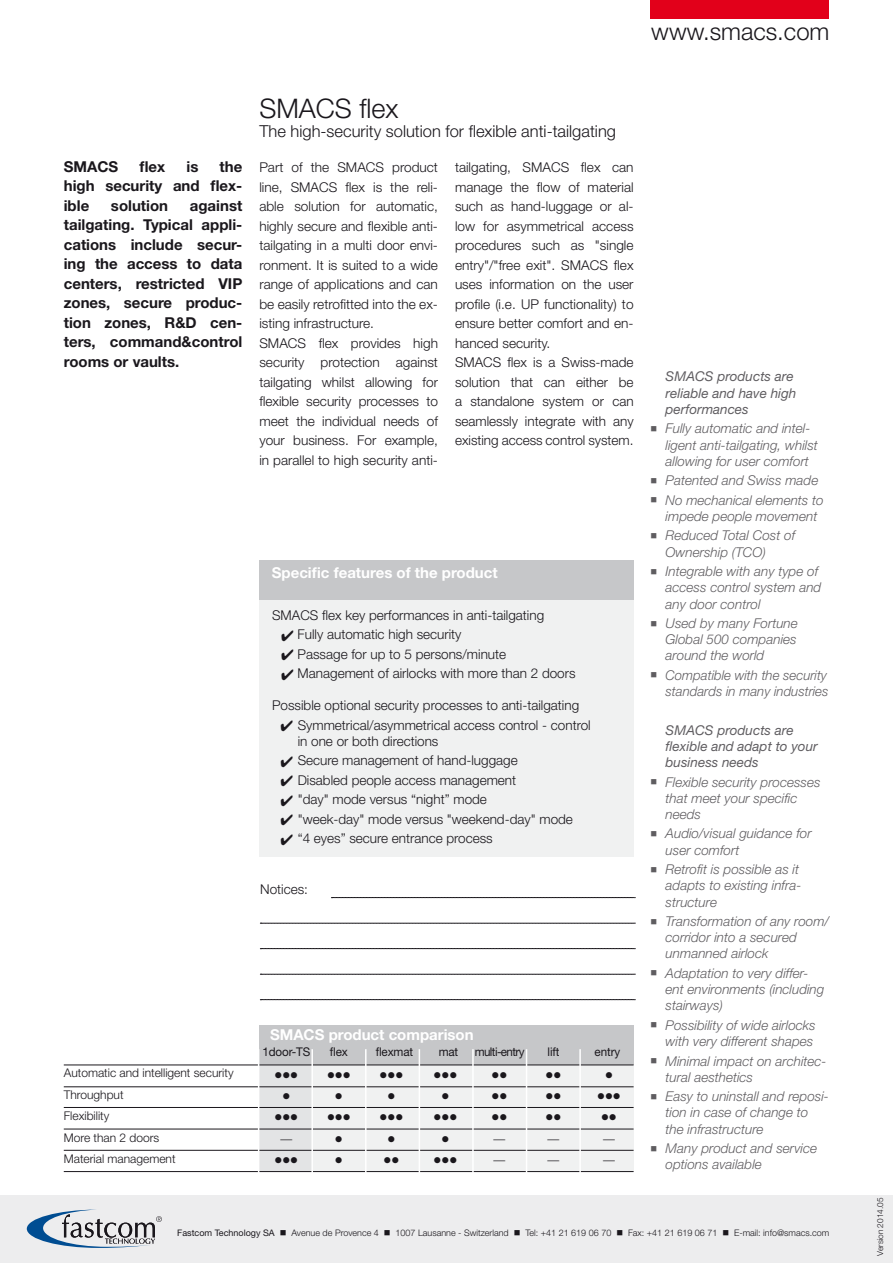
<style>
.page{position:relative;width:893px;height:1263px;background:#fff}
.page>*{position:absolute;margin:0;border:0;box-sizing:border-box;transform-origin:0 0}
.t1{font:300 27px "Helvetica Neue LT";color:#1a171c}
.t2{font:300 23.85px "Helvetica Neue LT";color:#1a171c}
.t3{font:300 16.5px "Helvetica Neue LT";color:#1a171c}
.t4{font:700 15px/19.5px "Helvetica Neue LT";color:#1a171c;text-align:justify}
.t5{font:700 15px "Helvetica Neue LT";color:#fff}
.t6{font:300 13.5px/19.5px "Helvetica Neue LT";color:#1a171c;text-align:justify}
.t7{font:italic 300 13.5px/16.2px "Helvetica Neue LT";color:#1a171c}
.t8{font:italic 13.5px/16.2px "Helvetica Neue LT";color:#1a171c}
.t9{font:300 12px "Helvetica Neue LT";color:#1a171c}
.t10{font:12px "Helvetica Neue LT";letter-spacing:-.01em;color:#1a171c}
.t11{font:12px "Helvetica Neue LT";letter-spacing:-.05em;color:#1a171c}
.t12{font:10.5px "Wingdings";color:#1a171c}
.t13{font:300 9px "Helvetica Neue LT";color:#1a171c}
.t14{font:300 8.25px "Helvetica Neue LT";color:#1a171c}
.s1{font-weight:400}
</style>
<div class="page">
<div style="left:0;top:1196px;width:893px;height:67px;background:#ededee"></div>
<svg style="left:27px;top:1209px;width:135px;height:39px"></svg>
<div style="left:651px;top:0;width:178px;height:18px;background:#e2001a"></div>
<div style="left:259px;top:560px;width:375px;height:41px;background:#c6c7c9"></div>
<div style="left:259px;top:601px;width:375px;height:256px;background:#f0f1f1"></div>
<svg style="left:331px;top:897px;width:304px;height:1px"></svg>
<svg style="left:260px;top:923px;width:375px;height:1px"></svg>
<svg style="left:260px;top:948px;width:375px;height:1px"></svg>
<svg style="left:260px;top:974px;width:375px;height:1px"></svg>
<svg style="left:260px;top:999px;width:375px;height:1px"></svg>
<div style="left:259px;top:1025px;width:375px;height:40px;background:#c6c7c9"></div>
<div style="left:259px;top:1065px;width:375px;height:106px;background:#f0f1f1"></div>
<div style="left:259px;top:1065px;width:53px;height:106px;background:#e3e4e5"></div>
<hr style="left:64px;top:1065px;width:570px;height:1px;background:#1a171c">
<hr style="left:64px;top:1086px;width:570px;height:1px;background:#1a171c">
<hr style="left:64px;top:1107px;width:570px;height:1px;background:#1a171c">
<hr style="left:64px;top:1129px;width:570px;height:1px;background:#1a171c">
<hr style="left:64px;top:1150px;width:570px;height:1px;background:#1a171c">
<hr style="left:64px;top:1171px;width:570px;height:1px;background:#1a171c">
<hr style="left:258px;top:1049px;width:1px;height:125px;background:#fff">
<hr style="left:311px;top:1049px;width:2px;height:125px;background:#fff">
<hr style="left:365px;top:1049px;width:2px;height:125px;background:#fff">
<hr style="left:419px;top:1049px;width:1px;height:125px;background:#fff">
<hr style="left:472px;top:1049px;width:2px;height:125px;background:#fff">
<hr style="left:526px;top:1049px;width:1px;height:125px;background:#fff">
<hr style="left:579px;top:1049px;width:2px;height:125px;background:#fff">
<p class="t2" style="left:651px;top:17px;width:180px">www.smacs.com</p>
<p class="t4" style="left:64px;top:156px;width:56px">SMACS</p>
<p class="t4" style="left:139px;top:156px;width:27px">flex</p>
<p class="t4" style="left:186px;top:156px;width:13px">is</p>
<p class="t4" style="left:64px;top:156px;width:180px;text-indent:156px">the high security and flex&shy;ible</p>
<p class="t4" style="left:64px;top:195px;width:180px;text-indent:126px">against tailgating. Typical appli&shy;cations include secur&shy;ing the access to data centers, restricted VIP zones, secure produc&shy;tion zones, R&amp;D cen&shy;ters, command&amp;control rooms or vaults.</p>
<p class="t4" style="left:111px;top:195px;width:59px">solution</p>
<p class="t1" style="left:259px;top:92px;width:141px">SMACS flex</p>
<p class="t3" style="left:259px;top:121px;width:358px">The high-security solution for flexible anti-tailgating</p>
<p class="t6" style="left:259px;top:157px;width:180px">Part of the SMACS product line, SMACS flex is the reli&shy;able solution for automatic, highly secure and flexible anti&shy;tailgating in a multi door envi&shy;ronment. It is suited to a wide range of applications and can be easily retrofitted into the ex&shy;isting infrastructure.</p>
<p class="t6" style="left:259px;top:333px;width:180px">SMACS flex provides high security protection against tailgating whilst allowing for flexible security processes to meet the individual needs of your business. For example, in parallel to high security anti-</p>
<p class="t6" style="left:455px;top:157px;width:180px">tailgating, SMACS flex can manage the flow of material such as hand-luggage or al&shy;low for asymmetrical access procedures such as "single entry"/"free exit". SMACS flex uses information on the user profile (i.e. UP functionality) to ensure better comfort and en&shy;hanced security.</p>
<p class="t6" style="left:455px;top:352px;width:180px">SMACS flex is a Swiss-made solution that can either be a standalone system or can seamlessly integrate with any existing access control system.</p>
<p class="t5" style="left:272px;top:563px;width:227px">Specific features of the product</p>
<p class="t6" style="left:272px;top:605px;width:274px">SMACS flex key performances in anti-tailgating</p>
<p class="t6" style="left:281px;top:624px;width:182px">✔ Fully automatic high security</p>
<p class="t6" style="left:281px;top:644px;width:227px">✔ Passage for up to 5 persons/minute</p>
<p class="t6" style="left:281px;top:663px;width:296px">✔ Management of airlocks with more than 2 doors</p>
<p class="t6" style="left:272px;top:695px;width:309px">Possible optional security processes to anti-tailgating</p>
<p class="t6" style="left:298px;top:716px;width:295px;line-height:16.2px;text-indent:-17px">✔ Symmetrical/asymmetrical access control - control in one or both directions</p>
<p class="t6" style="left:281px;top:750px;width:239px">✔ Secure management of hand-luggage</p>
<p class="t6" style="left:281px;top:770px;width:237px">✔ Disabled people access management</p>
<p class="t6" style="left:281px;top:789px;width:208px">✔ "day" mode versus “night” mode</p>
<p class="t6" style="left:281px;top:809px;width:294px">✔ "week-day" mode versus "weekend-day" mode</p>
<p class="t6" style="left:281px;top:828px;width:214px">✔ “4 eyes” secure entrance process</p>
<p class="t6" style="left:260px;top:879px;width:49px">Notices:</p>
<p class="t9" style="left:64px;top:1065px;width:171px">Automatic and intelligent security</p>
<p class="t9" style="left:64px;top:1087px;width:61px">Throughput</p>
<p class="t9" style="left:64px;top:1108px;width:47px">Flexibility</p>
<p class="t9" style="left:64px;top:1130px;width:97px">More than 2 doors</p>
<p class="t9" style="left:64px;top:1151px;width:113px">Material management</p>
<p class="t5" style="left:270px;top:1025px;width:205px">SMACS product comparison</p>
<p class="t12" style="left:275px;top:1069px;width:25px">●●●</p>
<p class="t12" style="left:327px;top:1069px;width:25px">●●●</p>
<p class="t12" style="left:380px;top:1069px;width:25px">●●●</p>
<p class="t12" style="left:434px;top:1069px;width:25px">●●●</p>
<p class="t12" style="left:605px;top:1069px;width:9px">●</p>
<p class="t12" style="left:282px;top:1090px;width:9px">●</p>
<p class="t12" style="left:335px;top:1090px;width:9px">●</p>
<p class="t12" style="left:387px;top:1090px;width:9px">●</p>
<p class="t12" style="left:441px;top:1090px;width:9px">●</p>
<p class="t12" style="left:597px;top:1090px;width:25px">●●●</p>
<p class="t12" style="left:275px;top:1112px;width:25px">●●●</p>
<p class="t12" style="left:327px;top:1112px;width:25px">●●●</p>
<p class="t12" style="left:380px;top:1112px;width:25px">●●●</p>
<p class="t12" style="left:434px;top:1112px;width:25px">●●●</p>
<p class="t12" style="left:335px;top:1133px;width:9px">●</p>
<p class="t12" style="left:387px;top:1133px;width:9px">●</p>
<p class="t12" style="left:441px;top:1133px;width:9px">●</p>
<p class="t12" style="left:275px;top:1154px;width:25px">●●●</p>
<p class="t12" style="left:335px;top:1154px;width:9px">●</p>
<p class="t12" style="left:434px;top:1154px;width:25px">●●●</p>
<p class="t10" style="left:262px;top:1044px;width:49px">1door-TS</p>
<p class="t10" style="left:330px;top:1044px;width:20px">flex</p>
<p class="t10" style="left:376px;top:1044px;width:39px">flexmat</p>
<p class="t10" style="left:439px;top:1044px;width:21px">mat</p>
<p class="t11" style="left:475px;top:1044px;width:52px">multi-entry</p>
<p class="t10" style="left:547px;top:1044px;width:13px">lift</p>
<p class="t10" style="left:595px;top:1044px;width:27px">entry</p>
<p class="t8" style="left:666px;top:368px;width:132px">SMACS products are reliable and have high performances</p>
<p class="t7" style="left:666px;top:420px;width:154px;text-indent:-15px">■ Fully automatic and intel&shy;ligent anti-tailgating, whilst allowing for user comfort</p>
<p class="t7" style="left:651px;top:472px;width:169px">■ Patented and Swiss made</p>
<p class="t7" style="left:666px;top:492px;width:160px;text-indent:-15px">■ No mechanical elements to impede people movement</p>
<p class="t7" style="left:666px;top:527px;width:131px;text-indent:-15px">■ Reduced Total Cost of<br>Ownership (TCO)</p>
<p class="t7" style="left:666px;top:563px;width:157px;text-indent:-15px">■ Integrable with any type of access control system and any door control</p>
<p class="t7" style="left:666px;top:615px;width:134px;text-align:justify;text-indent:-15px">■ Used by many Fortune Global 500 companies around the world</p>
<p class="t7" style="left:651px;top:667px;width:179px;text-align:right">■ Compatible with the security standards in many industries</p>
<p class="t8" style="left:666px;top:721px;width:154px">SMACS products are flexible and adapt to your business needs</p>
<p class="t7" style="left:666px;top:773px;width:157px;text-indent:-15px">■ Flexible security processes that meet your specific needs</p>
<p class="t7" style="left:666px;top:825px;width:148px;text-indent:-15px">■ Audio/visual guidance for user comfort</p>
<p class="t7" style="left:666px;top:861px;width:137px;text-indent:-15px">■ Retrofit is possible as it adapts to existing infra&shy;structure</p>
<p class="t7" style="left:666px;top:913px;width:165px;text-indent:-15px">■ Transformation of any room/ corridor into a secured unmanned airlock</p>
<p class="t7" style="left:666px;top:965px;width:160px;text-indent:-15px">■ Adaptation to very differ&shy;ent environments (including stairways)</p>
<p class="t7" style="left:651px;top:1017px;width:167px;text-align:right">■ Possibility of wide airlocks with very different shapes</p>
<p class="t7" style="left:666px;top:1052px;width:163px;text-indent:-15px">■ Minimal impact on architec&shy;tural aesthetics</p>
<p class="t7" style="left:666px;top:1088px;width:165px;text-indent:-15px">■ Easy to uninstall and reposi&shy;tion in case of change to the infrastructure</p>
<p class="t7" style="left:666px;top:1140px;width:153px;text-indent:-15px">■ Many product and service options available</p>
<p class="t13" style="left:177px;top:1227px;width:654px"><span class="s1">Fastcom Technology SA</span> ■ Avenue de Provence 4 ■ 1007 Lausanne - Switzerland ■ Tel: +41 21 619 06 70 ■ Fax: +41 21 619 06 71 ■ E-mail: info@smacs.com</p>
<p class="t14" style="left:875px;top:1255px;width:59px;rotate:-90deg">Version 2014.05</p>
</div>
